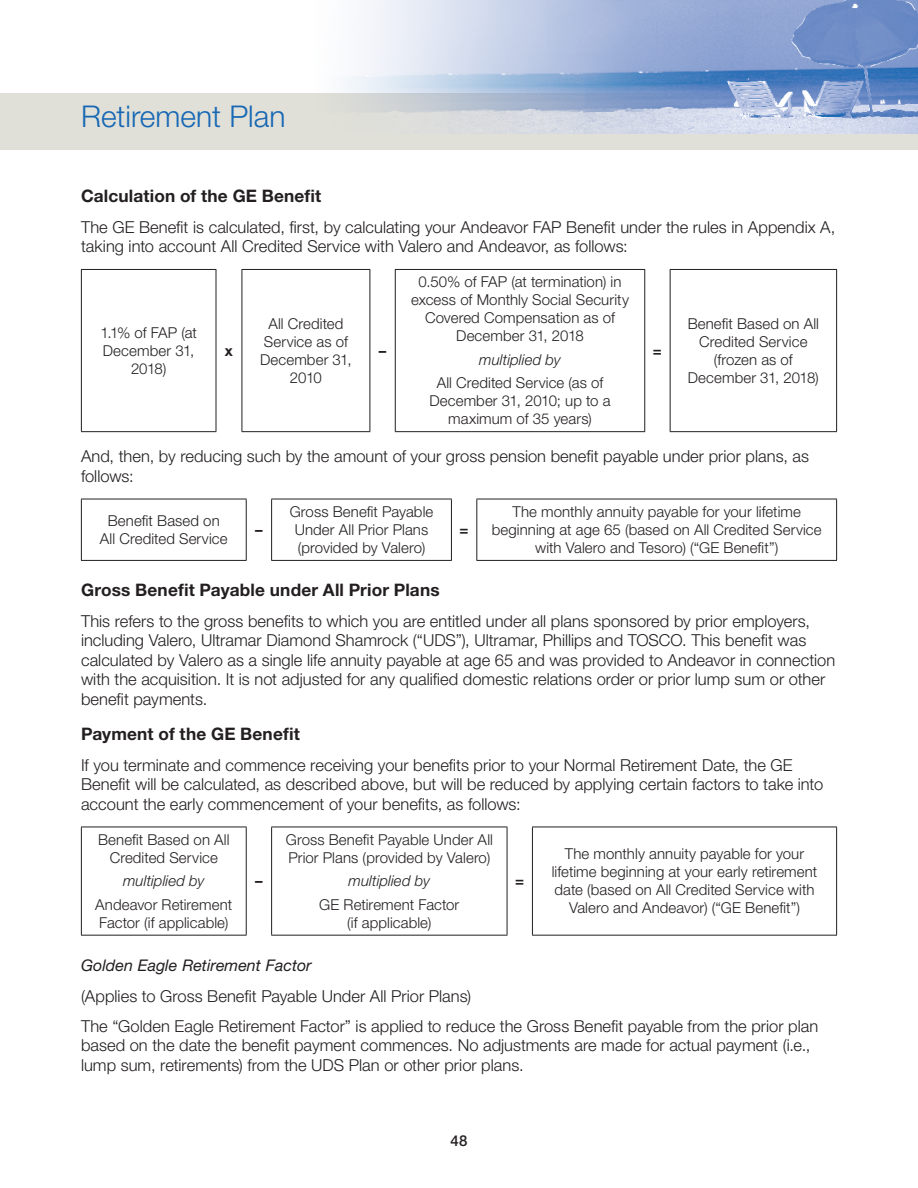
<style>
.page{position:relative;width:918px;height:1188px;background:#fff}
.page>*{position:absolute;margin:0;border:0;box-sizing:border-box;transform-origin:0 0}
.t1{font:300 30px "Helvetica Neue";color:#1768b4}
.HD_2{font:700 17.25px "Helvetica Neue";letter-spacing:.01em;color:#231f20}
.Body{font:300 16.5px/19.5px "Helvetica Neue";color:#231f20}
.HD_3{font:italic 16.05px "Helvetica Neue";color:#231f20}
.CHT_body{font:300 15px/18px "Helvetica Neue";letter-spacing:.005em;color:#231f20;text-align:center}
.CHT_body-2{font:italic 300 15px "Helvetica Neue";letter-spacing:.005em;color:#231f20}
.CHT_body-3{font:700 15px "Helvetica Neue";color:#231f20}
.t2{font:500 15px "Helvetica Neue";color:#231f20}
</style>
<div class="page">
<div style="left:0;top:93px;width:918px;height:57px;background:#e1e0d8"></div>
<img style="left:345px;top:0;width:573px;height:133px">
<hr style="left:81px;top:269px;width:135px;height:1px;background:#231f20">
<hr style="left:81px;top:270px;width:1px;height:161px;background:#231f20">
<hr style="left:242px;top:269px;width:128px;height:1px;background:#231f20">
<hr style="left:395px;top:269px;width:250px;height:1px;background:#231f20">
<hr style="left:670px;top:269px;width:167px;height:1px;background:#231f20">
<hr style="left:836px;top:270px;width:1px;height:161px;background:#231f20">
<hr style="left:81px;top:431px;width:135px;height:1px;background:#231f20">
<hr style="left:242px;top:431px;width:128px;height:1px;background:#231f20">
<hr style="left:395px;top:431px;width:250px;height:1px;background:#231f20">
<hr style="left:670px;top:431px;width:167px;height:1px;background:#231f20">
<hr style="left:216px;top:270px;width:1px;height:161px;background:#231f20">
<hr style="left:242px;top:270px;width:1px;height:161px;background:#231f20">
<hr style="left:370px;top:270px;width:1px;height:161px;background:#231f20">
<hr style="left:395px;top:270px;width:1px;height:161px;background:#231f20">
<hr style="left:644px;top:270px;width:1px;height:161px;background:#231f20">
<hr style="left:670px;top:270px;width:1px;height:161px;background:#231f20">
<hr style="left:81px;top:499px;width:166px;height:1px;background:#231f20">
<hr style="left:271px;top:499px;width:181px;height:1px;background:#231f20">
<hr style="left:476px;top:499px;width:361px;height:1px;background:#231f20">
<hr style="left:836px;top:499px;width:1px;height:61px;background:#231f20">
<hr style="left:81px;top:560px;width:166px;height:1px;background:#231f20">
<hr style="left:271px;top:560px;width:181px;height:1px;background:#231f20">
<hr style="left:476px;top:560px;width:361px;height:1px;background:#231f20">
<hr style="left:81px;top:499px;width:1px;height:61px;background:#231f20">
<hr style="left:246px;top:499px;width:1px;height:61px;background:#231f20">
<hr style="left:271px;top:499px;width:1px;height:61px;background:#231f20">
<hr style="left:451px;top:499px;width:1px;height:61px;background:#231f20">
<hr style="left:476px;top:499px;width:1px;height:61px;background:#231f20">
<hr style="left:81px;top:827px;width:166px;height:1px;background:#231f20">
<hr style="left:271px;top:827px;width:236px;height:1px;background:#231f20">
<hr style="left:532px;top:827px;width:305px;height:1px;background:#231f20">
<hr style="left:836px;top:827px;width:1px;height:108px;background:#231f20">
<hr style="left:81px;top:935px;width:166px;height:1px;background:#231f20">
<hr style="left:271px;top:935px;width:236px;height:1px;background:#231f20">
<hr style="left:532px;top:935px;width:305px;height:1px;background:#231f20">
<hr style="left:81px;top:827px;width:1px;height:108px;background:#231f20">
<hr style="left:246px;top:827px;width:1px;height:108px;background:#231f20">
<hr style="left:271px;top:827px;width:1px;height:108px;background:#231f20">
<hr style="left:507px;top:827px;width:1px;height:108px;background:#231f20">
<hr style="left:532px;top:827px;width:1px;height:108px;background:#231f20">
<h1 class="t1" style="left:81px;top:98px;width:206px">Retirement Plan</h1>
<p class="HD_2" style="left:81px;top:186px;width:242px">Calculation of the GE Benefit</p>
<p class="Body" style="left:81px;top:217px;width:756px">The GE Benefit is calculated, first, by calculating your Andeavor FAP Benefit under the rules in Appendix A, taking into account All Credited Service with Valero and Andeavor, as follows:</p>
<p class="CHT_body" style="left:100px;top:323px;width:98px">1.1% of FAP (at<br>December 31,<br>2018)</p>
<p class="CHT_body-3" style="left:225px;top:341px;width:10px">x</p>
<p class="CHT_body" style="left:260px;top:314px;width:93px">All Credited<br>Service as of<br>December 31,<br>2010</p>
<p class="CHT_body-3" style="left:379px;top:341px;width:9px">–</p>
<p class="CHT_body" style="left:411px;top:273px;width:219px">0.50% of FAP (at termination) in excess of Monthly Social Security<br>Covered Compensation as of<br>December 31, 2018</p>
<p class="CHT_body-2" style="left:479px;top:350px;width:83px">multiplied by</p>
<p class="CHT_body" style="left:429px;top:373px;width:183px">All Credited Service (as of<br>December 31, 2010; up to a maximum of 35 years)</p>
<p class="CHT_body-3" style="left:653px;top:341px;width:10px">=</p>
<p class="CHT_body" style="left:688px;top:314px;width:133px">Benefit Based on All<br>Credited Service (frozen as of<br>December 31, 2018)</p>
<p class="Body" style="left:81px;top:446px;width:730px">And, then, by reducing such by the amount of your gross pension benefit payable under prior plans, as follows:</p>
<p class="CHT_body" style="left:100px;top:511px;width:129px">Benefit Based on<br>All Credited Service</p>
<p class="CHT_body" style="left:290px;top:502px;width:145px">Gross Benefit Payable<br>Under All Prior Plans (provided by Valero)</p>
<p class="CHT_body" style="left:492px;top:502px;width:331px">The monthly annuity payable for your lifetime beginning at age 65 (based on All Credited Service with Valero and Tesoro) (“GE Benefit”)</p>
<p class="CHT_body-3" style="left:460px;top:520px;width:10px">=</p>
<p class="CHT_body-3" style="left:255px;top:520px;width:9px">–</p>
<p class="HD_2" style="left:81px;top:580px;width:360px">Gross Benefit Payable under All Prior Plans</p>
<p class="Body" style="left:81px;top:611px;width:756px">This refers to the gross benefits to which you are entitled under all plans sponsored by prior employers, including Valero, Ultramar Diamond Shamrock (“UDS”), Ultramar, Phillips and TOSCO. This benefit was calculated by Valero as a single life annuity payable at age 65 and was provided to Andeavor in connection with the acquisition. It is not adjusted for any qualified domestic relations order or prior lump sum or other benefit payments.</p>
<p class="HD_2" style="left:81px;top:724px;width:220px">Payment of the GE Benefit</p>
<p class="Body" style="left:81px;top:755px;width:744px">If you terminate and commence receiving your benefits prior to your Normal Retirement Date, the GE<br>Benefit will be calculated, as described above, but will be reduced by applying certain factors to take into account the early commencement of your benefits, as follows:</p>
<p class="CHT_body" style="left:98px;top:830px;width:133px">Benefit Based on All<br>Credited Service</p>
<p class="CHT_body-2" style="left:123px;top:872px;width:83px">multiplied by</p>
<p class="CHT_body" style="left:95px;top:895px;width:139px;text-align:left">Andeavor Retirement<br>Factor (if applicable)</p>
<p class="CHT_body" style="left:286px;top:830px;width:209px;text-align:left">Gross Benefit Payable Under All<br>Prior Plans (provided by Valero)</p>
<p class="CHT_body-2" style="left:349px;top:872px;width:83px">multiplied by</p>
<p class="CHT_body" style="left:319px;top:895px;width:142px">GE Retirement Factor (if applicable)</p>
<p class="CHT_body" style="left:552px;top:845px;width:267px">The monthly annuity payable for your lifetime beginning at your early retirement date (based on All Credited Service with Valero and Andeavor) (“GE Benefit”)</p>
<p class="CHT_body-3" style="left:515px;top:872px;width:10px">=</p>
<p class="CHT_body-3" style="left:255px;top:872px;width:9px">–</p>
<p class="HD_3" style="left:81px;top:956px;width:232px">Golden Eagle Retirement Factor</p>
<p class="Body" style="left:81px;top:986px;width:392px">(Applies to Gross Benefit Payable Under All Prior Plans)</p>
<p class="Body" style="left:81px;top:1016px;width:739px">The “Golden Eagle Retirement Factor” is applied to reduce the Gross Benefit payable from the prior plan based on the date the benefit payment commences. No adjustments are made for actual payment (i.e., lump sum, retirements) from the UDS Plan or other prior plans.</p>
<p class="t2" style="left:451px;top:1131px;width:18px">48</p>
</div>
